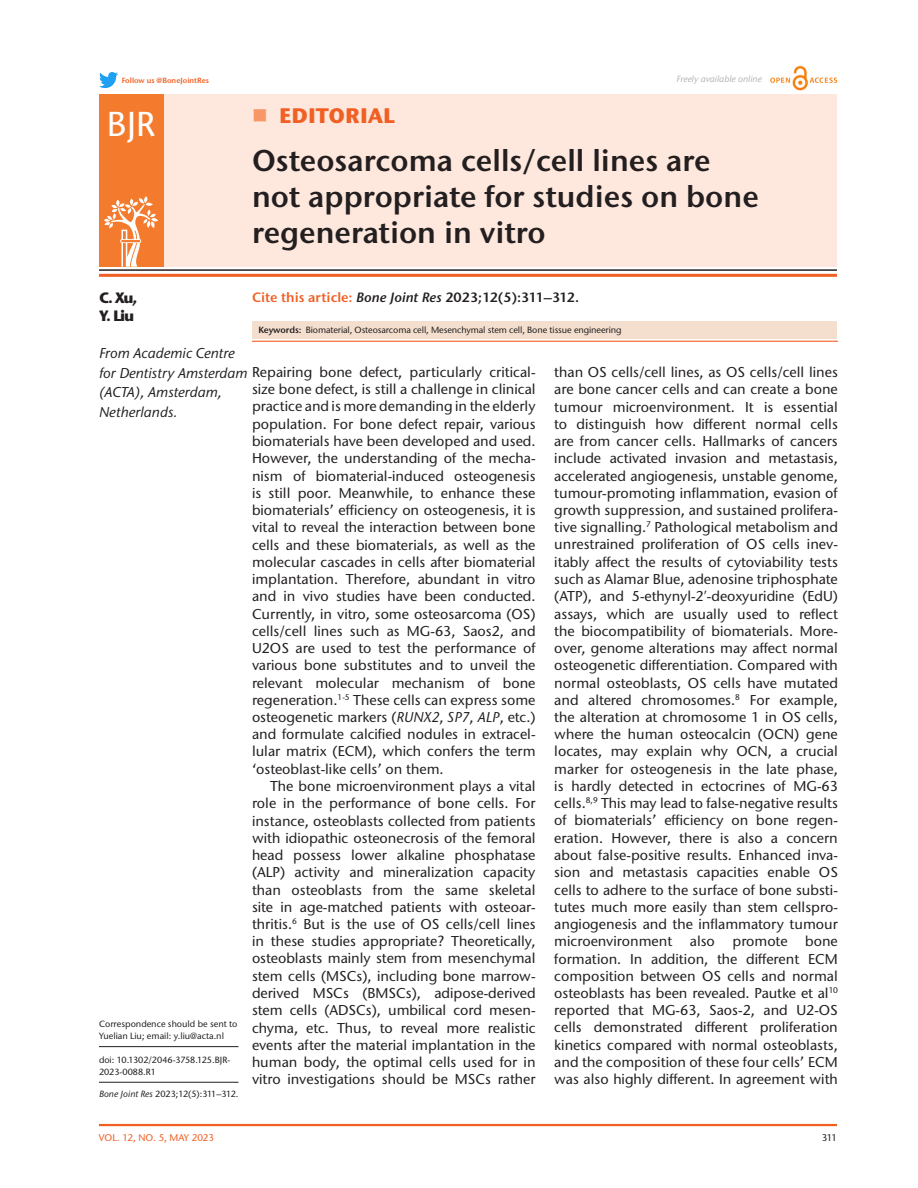
<style>
.page{position:relative;width:918px;height:1188px;background:#fff}
.page>*{position:absolute;margin:0;border:0;box-sizing:border-box;transform-origin:0 0}
.t1{font:500 34.5px "Stone Sans ITC Pro";color:#fff}
.t2{font:600 30px/36px "Stone Sans ITC Pro";color:#231f20}
.t3{font:700 21px "Stone Sans ITC Pro";color:#f15f23}
.t4{font:700 15px/18px "Stone Sans ITC Pro";color:#231f20}
.t5{font:500 14.25px/17.2px "Stone Sans ITC Pro";color:#231f20;text-align:justify}
.t6{font:italic 500 14.25px/19.5px "Stone Sans ITC Pro";color:#231f20}
.t7{font:600 13.5px "Stone Sans ITC Pro";color:#231f20}
.t8{font:500 9.75px "Stone Sans ITC Pro";color:#f15f23}
.t9{font:500 9.75px "Stone Sans ITC Pro";color:#231f20}
.t10{font:500 9px/12px "Stone Sans ITC Pro";letter-spacing:-.01em;color:#231f20}
.t11{font:500 9px "Stone Sans ITC Pro";letter-spacing:-.06em;color:#231f20}
.t12{font:italic 500 9px "Stone Sans ITC Pro";color:#b2b3b7}
.t13{font:600 7.5px "Stone Sans ITC Pro";color:#f15f23}
.s1{color:#f15f23}
.s2{font-style:italic}
.s3{font-weight:600}
.s4{font-family:"Arial Unicode MS";font-weight:400}
</style>
<div class="page">
<hr style="left:99px;top:1124px;width:738px;height:2px;background:#f15f23">
<img style="left:99px;top:73px;width:18px;height:14px">
<img style="left:770px;top:65px;width:68px;height:26px">
<div style="left:252px;top:321px;width:585px;height:18px;background:#f4dfce"></div>
<hr style="left:99px;top:269px;width:738px;height:2px;background:#231f20">
<hr style="left:99px;top:274px;width:738px;height:3px;background:#f15f23">
<div style="left:99px;top:94px;width:738px;height:173px;background:#fee7dc"></div>
<div style="left:99px;top:94px;width:64px;height:173px;background:#f47b2d"></div>
<svg style="left:104px;top:196px;width:54px;height:71px"></svg>
<hr style="left:99px;top:1046px;width:139px;height:1px;background:#231f20">
<hr style="left:99px;top:1082px;width:139px;height:1px;background:#231f20">
<hr style="left:252px;top:341px;width:586px;height:1px;background:#f15f23">
<p class="t13" style="left:122px;top:75px;width:89px">Follow us @BoneJointRes</p>
<p class="t12" style="left:676px;top:73px;width:87px">Freely available online</p>
<h1 class="t1" style="left:107px;top:103px;width:50px">BJR</h1>
<h3 class="t3" style="left:279px;top:102px;width:117px">EDITORIAL</h3>
<h2 class="t2" style="left:252px;top:143px;width:508px">Osteosarcoma cells/cell lines are not appropriate for studies on bone regeneration in vitro</h2>
<p class="t7" style="left:252px;top:289px;width:329px"><span class="s1">Cite this article:</span> <span class="s2">Bone Joint Res</span> 2023;12(5):311–312.</p>
<p class="t10" style="left:258px;top:324px;width:365px"><span class="s3">Keywords:</span> Biomaterial, Osteosarcoma cell, Mesenchymal stem cell, Bone tissue engineering</p>
<p class="t4" style="left:99px;top:289px;width:40px">C. Xu,<br>Y. Liu</p>
<p class="t5" style="left:99px;top:344px;width:438px;line-height:18.6px"><span class="s2">From Academic Centre<br>for Dentistry Amsterdam</span> Repairing bone defect, particularly critical-</p>
<p class="t6" style="left:99px;top:383px;width:124px">(ACTA), Amsterdam,<br>Netherlands.</p>
<p class="t5" style="left:554px;top:363px;width:285px">than OS cells/cell lines, as OS cells/cell lines are bone cancer cells and can create a bone tumour microenvironment. It is essential to distinguish how different normal cells are from cancer cells. Hallmarks of cancers include activated invasion and metastasis, accelerated angiogenesis, unstable genome, tumour-promoting inflammation, evasion of growth suppression, and sustained prolifera&shy;tive signalling.<sup>7</sup> Pathological metabolism and unrestrained proliferation of OS cells inev&shy;itably affect the results of cytoviability tests such as Alamar Blue, adenosine triphosphate (ATP), and 5-ethynyl-2<span class="s4">′</span>-deoxyuridine (EdU) assays, which are usually used to reflect the biocompatibility of biomaterials. More&shy;over, genome alterations may affect normal osteogenetic differentiation. Compared with normal osteoblasts, OS cells have mutated and altered chromosomes.<sup>8</sup> For example, the alteration at chromosome 1 in OS cells, where the human osteocalcin (OCN) gene locates, may explain why OCN, a crucial marker for osteogenesis in the late phase, is hardly detected in ectocrines of MG-63 cells.<sup>8,9</sup> This may lead to false-negative results of biomaterials’ efficiency on bone regen&shy;eration. However, there is also a concern about false-positive results. Enhanced inva&shy;sion and metastasis capacities enable OS cells to adhere to the surface of bone substi&shy;tutes much more easily than stem cellspro&shy;angiogenesis and the inflammatory tumour microenvironment also promote bone formation. In addition, the different ECM composition between OS cells and normal osteoblasts has been revealed. Pautke et al<sup>10 </sup>reported that MG-63, Saos-2, and U2-OS cells demonstrated different proliferation kinetics compared with normal osteoblasts, and the composition of these four cells’ ECM was also highly different. In agreement with</p>
<p class="t5" style="left:252px;top:381px;width:285px">size bone defect, is still a challenge in clinical practice and is more demanding in the elderly population. For bone defect repair, various biomaterials have been developed and used.<br>However, the understanding of the mecha&shy;nism of biomaterial-induced osteogenesis is still poor. Meanwhile, to enhance these biomaterials’ efficiency on osteogenesis, it is vital to reveal the interaction between bone cells and these biomaterials, as well as the molecular cascades in cells after biomaterial implantation. Therefore, abundant in vitro and in vivo studies have been conducted.<br>Currently, in vitro, some osteosarcoma (OS) cells/cell lines such as MG-63, Saos2, and U2OS are used to test the performance of various bone substitutes and to unveil the relevant molecular mechanism of bone regeneration.<sup>1-5</sup> These cells can express some osteogenetic markers (<span class="s2">RUNX2</span>, <span class="s2">SP7</span>, <span class="s2">ALP</span>, etc.) and formulate calcified nodules in extracel&shy;lular matrix (ECM), which confers the term ‘osteoblast-like cells’ on them.</p>
<p class="t5" style="left:252px;top:777px;width:285px;text-indent:18px">The bone microenvironment plays a vital role in the performance of bone cells. For instance, osteoblasts collected from patients with idiopathic osteonecrosis of the femoral head possess lower alkaline phosphatase (ALP) activity and mineralization capacity than osteoblasts from the same skeletal site in age-matched patients with osteoar&shy;thritis.<sup>6</sup> But is the use of OS cells/cell lines in these studies appropriate? Theoretically, osteoblasts mainly stem from mesenchymal stem cells (MSCs), including bone marrow&shy;derived MSCs (BMSCs), adipose-derived stem cells (ADSCs), umbilical cord mesen&shy;chyma, etc. Thus, to reveal more realistic events after the material implantation in the human body, the optimal cells used for in vitro investigations should be MSCs rather</p>
<p class="t10" style="left:99px;top:1018px;width:140px">Correspondence should be sent to<br>Yuelian Liu; email: y.liu@acta.nl</p>
<p class="t10" style="left:99px;top:1054px;width:133px">doi: 10.1302/2046-3758.125.BJR-<br>2023-0088.R1</p>
<p class="t11" style="left:99px;top:1089px;width:141px"><span class="s2">Bone Joint Res</span> 2023;12(5):311–312.</p>
<p class="t8" style="left:99px;top:1132px;width:117px">VOL. 12, NO. 5, MAY 2023</p>
<p class="t9" style="left:822px;top:1132px;width:17px">311</p>
</div>
